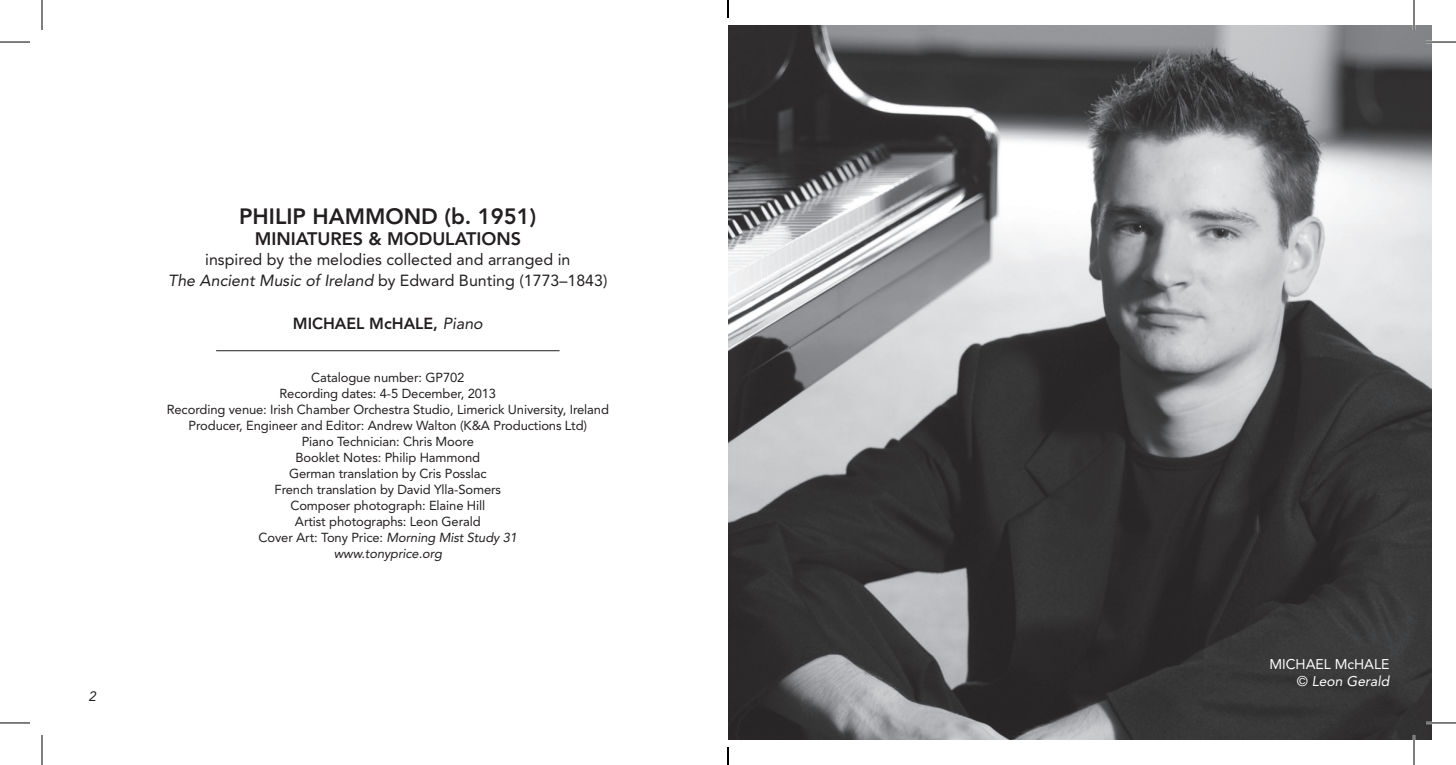
<style>
.page{position:relative;width:1456px;height:765px;background:#fff}
.page>*{position:absolute;margin:0;border:0;box-sizing:border-box;transform-origin:0 0}
.t1{font:800 22px "Avenir LT Std";color:#231f20}
.t2{font:800 18px "Avenir LT Std";color:#231f20}
.t3{font:16px/21.6px "Avenir LT Std";color:#231f20;text-align:center}
.t4{font:800 16px "Avenir LT Std";color:#231f20}
.t5{font:italic 14px/16.8px "Avenir LT Std";color:#fff}
.t6{font:14px "Avenir LT Std";color:#fff}
.t7{font:italic 13.6px "Avenir LT Std";color:#231f20}
.t8{font:13px/16px "Avenir LT Std";letter-spacing:-.01em;color:#231f20;text-align:center}
.s1{font-style:italic}
.s2{font-weight:400;font-style:italic}
.s3{font-style:normal}
</style>
<div class="page">
<hr style="left:216px;top:350px;width:344px;height:1px;background:#231f20">
<img style="left:728px;top:25px;width:703px;height:714px">
<hr style="left:1426px;top:41px;width:30px;height:2px;background:#fff">
<hr style="left:1426px;top:721px;width:30px;height:3px;background:#fff">
<hr style="left:1413px;top:0;width:2px;height:30px;background:#fff">
<hr style="left:1413px;top:734px;width:2px;height:30px;background:#fff">
<hr style="left:0;top:42px;width:30px;height:1px;background:#000">
<hr style="left:1426px;top:42px;width:30px;height:1px;background:#000">
<hr style="left:0;top:722px;width:30px;height:1px;background:#000">
<hr style="left:1426px;top:722px;width:30px;height:1px;background:#000">
<hr style="left:42px;top:0;width:1px;height:30px;background:#000">
<hr style="left:42px;top:734px;width:1px;height:30px;background:#000">
<hr style="left:1414px;top:0;width:1px;height:30px;background:#000">
<hr style="left:1414px;top:734px;width:1px;height:30px;background:#000">
<svg style="left:727px;top:0;width:2px;height:18px"></svg>
<svg style="left:727px;top:747px;width:2px;height:17px"></svg>
<p class="t7" style="left:88px;top:688px;width:9px">2</p>
<h1 class="t1" style="left:239px;top:203px;width:299px">PHILIP HAMMOND (B. 1951)</h1>
<h2 class="t2" style="left:255px;top:228px;width:268px">M INIATURES &amp; MODULATIONS</h2>
<p class="t3" style="left:168px;top:248px;width:441px">inspired by the melodies collected and arranged in<br><span class="s1">The Ancient Music of Ireland</span> by Edward Bunting (1773–1843)</p>
<p class="t4" style="left:293px;top:314px;width:191px">M ICHAEL M CHALE, <span class="s2">Piano</span></p>
<p class="t8" style="left:167px;top:369px;width:444px">Catalogue number: GP702<br>Recording dates: 4-5 December, 2013<br>Recording venue: Irish Chamber Orchestra Studio, Limerick University, Ireland Producer, Engineer and Editor: Andrew Walton (K&amp;A Productions Ltd)<br>Piano Technician: Chris Moore<br>Booklet Notes: Philip Hammond<br>German translation by Cris Posslac<br>French translation by David Ylla-Somers<br>Composer photograph: Elaine Hill<br>Artist photographs: Leon Gerald<br>Cover Art: Tony Price: <span class="s1">Morning Mist Study 31<br>www.tonyprice.org</span></p>
<p class="t6" style="left:1269px;top:656px;width:22px">Michael</p>
<p class="t5" style="left:1297px;top:656px;width:94px;text-indent:38px"><span class="s3">McHale<br>©</span> Leon Gerald</p>
</div>
